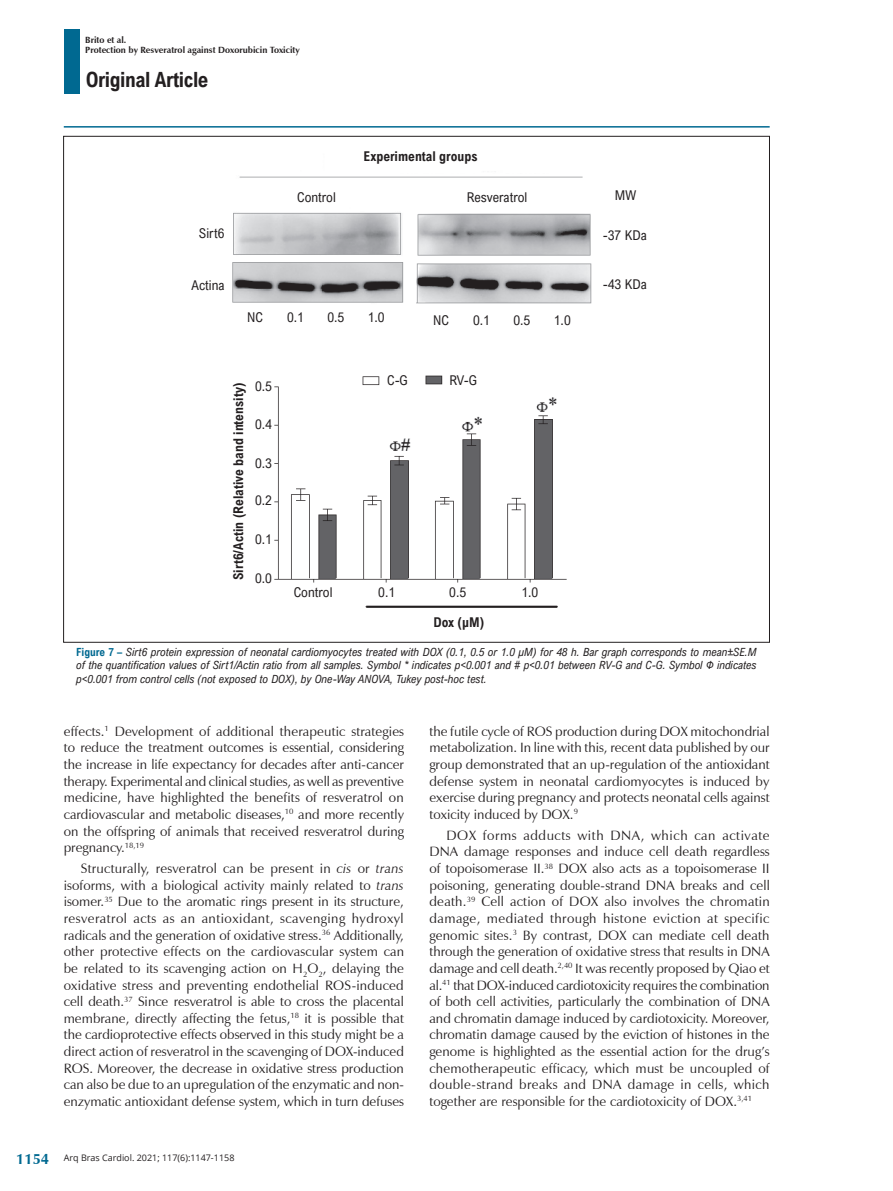
<style>
.page{position:relative;width:893px;height:1191px;background:#fff}
.page>*{position:absolute;margin:0;border:0;box-sizing:border-box;transform-origin:0 0}
.t1{font:700 21px "Arial Nova Cond";letter-spacing:-.02em;color:#231f20}
.t2{font:700 15px "Zapf Humanist 601 BT";color:#006991}
._01-TEXTO_BASICO{font:13.5px/16.6px "Zapf Humanist 601 BT";color:#231f20;text-align:justify}
.t3{font:13.5px "Arial Nova Cond";color:#231f20}
.t4{font:700 13.5px "Arial Nova Cond";color:#231f20}
._06_-_LEGENDA_FIGURA{font:italic 11.25px/13.5px "Arial Nova Cond";color:#231f20;text-align:justify}
.t5{font:700 9px/10.8px "Zapf Humanist 601 BT";color:#231f20}
.t6{font:9px "Open Sans";color:#231f20}
.s1{font-weight:700;font-style:normal;color:#006991}
.s2{font-style:italic}
</style>
<div class="page">
<hr style="left:64px;top:126px;width:706px;height:2px;background:#006991">
<div style="left:64px;top:29px;width:16px;height:65px;background:#006991"></div>
<img style="left:232px;top:176px;width:360px;height:432px">
<p class="t5" style="left:85px;top:34px;width:216px">Brito et al.<br>Protection by Resveratrol against Doxorubicin Toxicity</p>
<h1 class="t1" style="left:86px;top:67px;width:124px">Original Article</h1>
<p class="t3" style="left:199px;top:225px;width:27px">Sirt6</p>
<p class="t3" style="left:191px;top:277px;width:34px">Actina</p>
<p class="t3" style="left:297px;top:189px;width:40px">Control</p>
<p class="t4" style="left:364px;top:148px;width:115px">Experimental groups</p>
<p class="t3" style="left:467px;top:189px;width:62px">Resveratrol</p>
<p class="t3" style="left:247px;top:309px;width:17px">NC</p>
<p class="t3" style="left:368px;top:309px;width:18px">1.0</p>
<p class="t3" style="left:433px;top:312px;width:17px">NC</p>
<p class="t3" style="left:554px;top:312px;width:18px">1.0</p>
<p class="t3" style="left:287px;top:309px;width:18px">0.1</p>
<p class="t3" style="left:327px;top:309px;width:18px">0.5</p>
<p class="t3" style="left:473px;top:312px;width:18px">0.1</p>
<p class="t3" style="left:513px;top:312px;width:18px">0.5</p>
<p class="t3" style="left:615px;top:187px;width:23px">MW</p>
<p class="t3" style="left:603px;top:227px;width:45px">-37 KDa</p>
<p class="t3" style="left:603px;top:275px;width:45px">-43 KDa</p>
<p class="t4" style="left:230px;top:580px;width:199px;rotate:-90deg">Sirt6/Actin (Relative band intensity)</p>
<p class="t3" style="left:255px;top:378px;width:18px">0.5</p>
<p class="t3" style="left:255px;top:416px;width:18px">0.4</p>
<p class="t3" style="left:255px;top:455px;width:18px">0.3</p>
<p class="t3" style="left:255px;top:492px;width:18px">0.2</p>
<p class="t3" style="left:255px;top:531px;width:18px">0.1</p>
<p class="t3" style="left:255px;top:570px;width:18px">0.0</p>
<p class="t3" style="left:387px;top:372px;width:22px">C-G</p>
<p class="t3" style="left:449px;top:372px;width:29px">RV-G</p>
<p class="t3" style="left:294px;top:584px;width:40px">Control</p>
<p class="t3" style="left:378px;top:584px;width:18px">0.1</p>
<p class="t3" style="left:449px;top:584px;width:18px">0.5</p>
<p class="t3" style="left:521px;top:584px;width:18px">1.0</p>
<p class="t4" style="left:433px;top:614px;width:52px">Dox (µM)</p>
<p class="_06_-_LEGENDA_FIGURA" style="left:76px;top:645px;width:682px"><span class="s1">Figure 7 –</span> Sirt6 protein expression of neonatal cardiomyocytes treated with DOX (0.1, 0.5 or 1.0 µM) for 48 h. Bar graph corresponds to mean±SE.M of the quantification values of Sirt1/Actin ratio from all samples. Symbol * indicates p&lt;0.001 and # p&lt;0.01 between RV-G and C-G. Symbol Φ indicates p&lt;0.001 from control cells (not exposed to DOX), by One-Way ANOVA, Tukey post-hoc test.</p>
<p class="_01-TEXTO_BASICO" style="left:64px;top:723px;width:342px">effects.<sup>1</sup> Development of additional therapeutic strategies to reduce the treatment outcomes is essential, considering the increase in life expectancy for decades after anti-cancer therapy. Experimental and clinical studies, as well as preventive medicine, have highlighted the benefits of resveratrol on cardiovascular and metabolic diseases,<sup>10</sup> and more recently on the offspring of animals that received resveratrol during pregnancy.<sup>18,19</sup></p>
<p class="_01-TEXTO_BASICO" style="left:64px;top:860px;width:342px;text-indent:17px">Structurally, resveratrol can be present in <span class="s2">cis</span> or <span class="s2">trans </span>isoforms, with a biological activity mainly related to <span class="s2">trans </span>isomer.<sup>35</sup> Due to the aromatic rings present in its structure, resveratrol acts as an antioxidant, scavenging hydroxyl radicals and the generation of oxidative stress.<sup>36</sup> Additionally, other protective effects on the cardiovascular system can be related to its scavenging action on H<sub>2</sub>O<sub>2</sub>, delaying the oxidative stress and preventing endothelial ROS-induced cell death.<sup>37</sup> Since resveratrol is able to cross the placental membrane, directly affecting the fetus,<sup>18</sup> it is possible that the cardioprotective effects observed in this study might be a direct action of resveratrol in the scavenging of DOX-induced ROS. Moreover, the decrease in oxidative stress production can also be due to an upregulation of the enzymatic and non&shy;enzymatic antioxidant defense system, which in turn defuses</p>
<p class="_01-TEXTO_BASICO" style="left:429px;top:723px;width:342px">the futile cycle of ROS production during DOX mitochondrial metabolization. In line with this, recent data published by our group demonstrated that an up-regulation of the antioxidant defense system in neonatal cardiomyocytes is induced by exercise during pregnancy and protects neonatal cells against toxicity induced by DOX.<sup>9</sup></p>
<p class="_01-TEXTO_BASICO" style="left:429px;top:827px;width:342px;text-indent:17px">DOX forms adducts with DNA, which can activate DNA damage responses and induce cell death regardless of topoisomerase II.<sup>38</sup> DOX also acts as a topoisomerase II poisoning, generating double-strand DNA breaks and cell death.<sup>39</sup> Cell action of DOX also involves the chromatin damage, mediated through histone eviction at specific genomic sites.<sup>3</sup> By contrast, DOX can mediate cell death through the generation of oxidative stress that results in DNA damage and cell death.<sup>2,40</sup> It was recently proposed by Qiao et al.<sup>41</sup> that DOX-induced cardiotoxicity requires the combination of both cell activities, particularly the combination of DNA and chromatin damage induced by cardiotoxicity. Moreover, chromatin damage caused by the eviction of histones in the genome is highlighted as the essential action for the drug’s chemotherapeutic efficacy, which must be uncoupled of double-strand breaks and DNA damage in cells, which together are responsible for the cardiotoxicity of DOX.<sup>3,41</sup></p>
<p class="t2" style="left:16px;top:1149px;width:34px">1154</p>
<p class="t6" style="left:64px;top:1152px;width:172px">Arq Bras Cardiol. 2021; 117(6):1147-1158</p>
</div>
